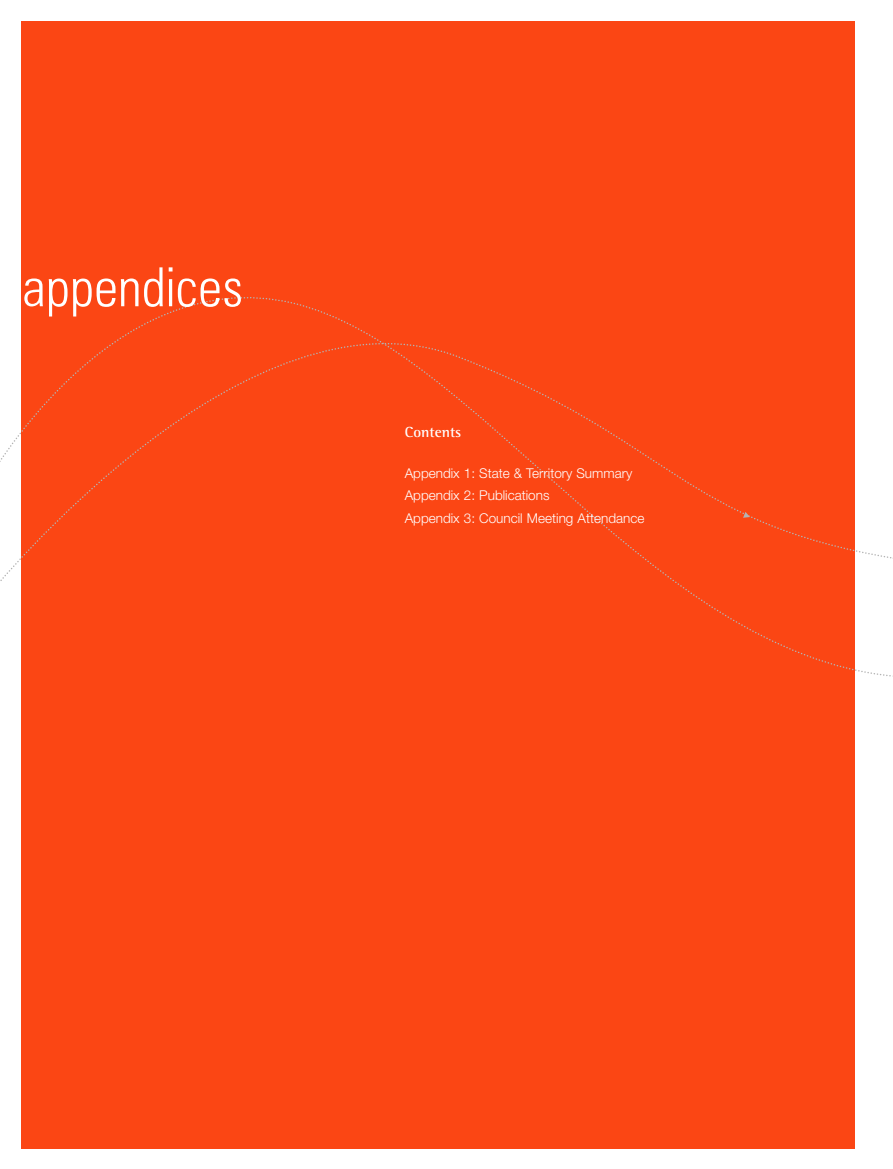
<style>
.page{position:relative;width:893px;height:1169px;background:#fff}
.page>*{position:absolute;margin:0;border:0;box-sizing:border-box;transform-origin:0 0}
.t1{font:300 condensed 54px "Zurich BT";color:#fff}
.t2{font:700 15px "Rotis Semi Serif";color:#fff}
.t3{font:300 13.5px/22.5px "Helvetica Neue";color:#fff}
</style>
<div class="page">
<div style="left:21px;top:21px;width:834px;height:1127px;background:#fb4614"></div>
<svg style="left:1px;top:297px;width:891px;height:302px"></svg>
<svg style="left:743px;top:512px;width:7px;height:6px"></svg>
<h1 class="t1" style="left:23px;top:267px;width:222px">appendices</h1>
<p class="t2" style="left:405px;top:427px;width:58px">Contents</p>
<p class="t3" style="left:405px;top:463px;width:241px">Appendix 1: State &amp; Territory Summary<br>Appendix 2: Publications<br>Appendix 3: Council Meeting Attendance</p>
</div>
